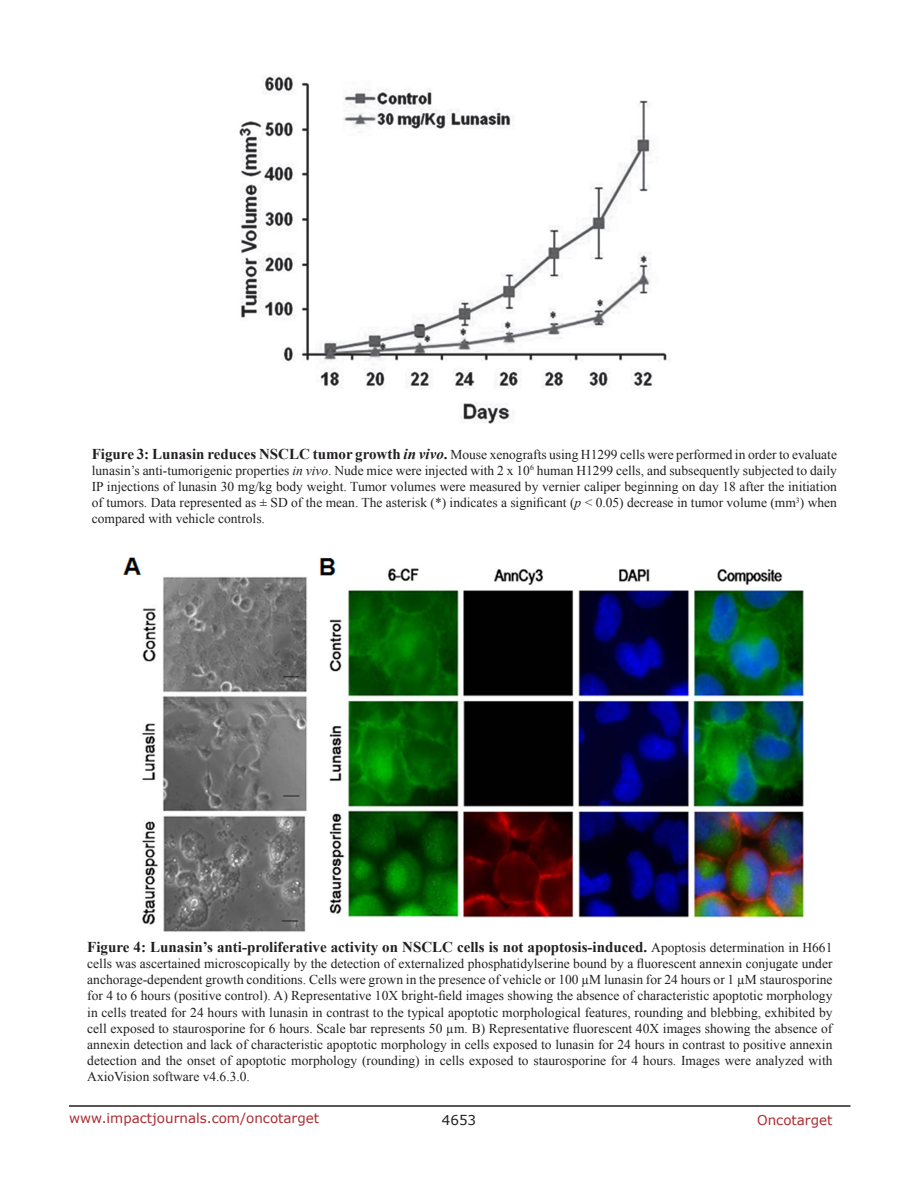
<style>
.page{position:relative;width:918px;height:1188px;background:#fff}
.page>*{position:absolute;margin:0;border:0;box-sizing:border-box;transform-origin:0 0}
.FigureText{font:700 15px "Times New Roman";color:#221f22}
.FigureText-2{font:13.5px/16.2px "Times New Roman";color:#221f22;text-align:justify}
.t1{font:13.5px "Verdana";color:#ac2b31}
.t2{font:13.5px "Verdana";color:#221f22}
.s1{font-weight:700;font-size:15px}
.s2{font-weight:700;font-style:italic;font-size:15px}
.s3{font-style:italic}
.s4{font-weight:400;font-size:13.5px}
</style>
<div class="page">
<hr style="left:69px;top:1105px;width:781px;height:2px;background:#231f20">
<img style="left:239px;top:76px;width:432px;height:348px">
<img style="left:123px;top:557px;width:681px;height:375px">
<p class="FigureText-2" style="left:92px;top:446px;width:747px"><span class="s1">Figure 3: Lunasin reduces NSCLC tumor growth</span> <span class="s2">in vivo</span><span class="s1">.</span> Mouse xenografts using H1299 cells were performed in order to evaluate lunasin’s anti-tumorigenic properties <span class="s3">in vivo</span>. Nude mice were injected with 2 x 10<sup>6</sup> human H1299 cells, and subsequently subjected to daily IP injections of lunasin 30 mg/kg body weight. Tumor volumes were measured by vernier caliper beginning on day 18 after the initiation of tumors. Data represented as ± SD of the mean. The asterisk (*) indicates a significant (<span class="s3">p</span> &lt; 0.05) decrease in tumor volume (mm<sup>3</sup>) when compared with vehicle controls.</p>
<p class="FigureText" style="left:87px;top:936px;width:747px">Figure 4: Lunasin’s anti-proliferative activity on NSCLC cells is not apoptosis-induced. <span class="s4">Apoptosis determination in H661</span></p>
<p class="FigureText-2" style="left:87px;top:955px;width:747px">cells was ascertained microscopically by the detection of externalized phosphatidylserine bound by a fluorescent annexin conjugate under anchorage-dependent growth conditions. Cells were grown in the presence of vehicle or 100 µM lunasin for 24 hours or 1 µM staurosporine for 4 to 6 hours (positive control). A) Representative 10X bright-field images showing the absence of characteristic apoptotic morphology in cells treated for 24 hours with lunasin in contrast to the typical apoptotic morphological features, rounding and blebbing, exhibited by cell exposed to staurosporine for 6 hours. Scale bar represents 50 µm. B) Representative fluorescent 40X images showing the absence of annexin detection and lack of characteristic apoptotic morphology in cells exposed to lunasin for 24 hours in contrast to positive annexin detection and the onset of apoptotic morphology (rounding) in cells exposed to staurosporine for 4 hours. Images were analyzed with AxioVision software v4.6.3.0.</p>
<p class="t1" style="left:69px;top:1109px;width:252px">www.impactjournals.com/oncotarget</p>
<p class="t2" style="left:442px;top:1111px;width:36px">4653</p>
<p class="t1" style="left:757px;top:1111px;width:77px">Oncotarget</p>
</div>
